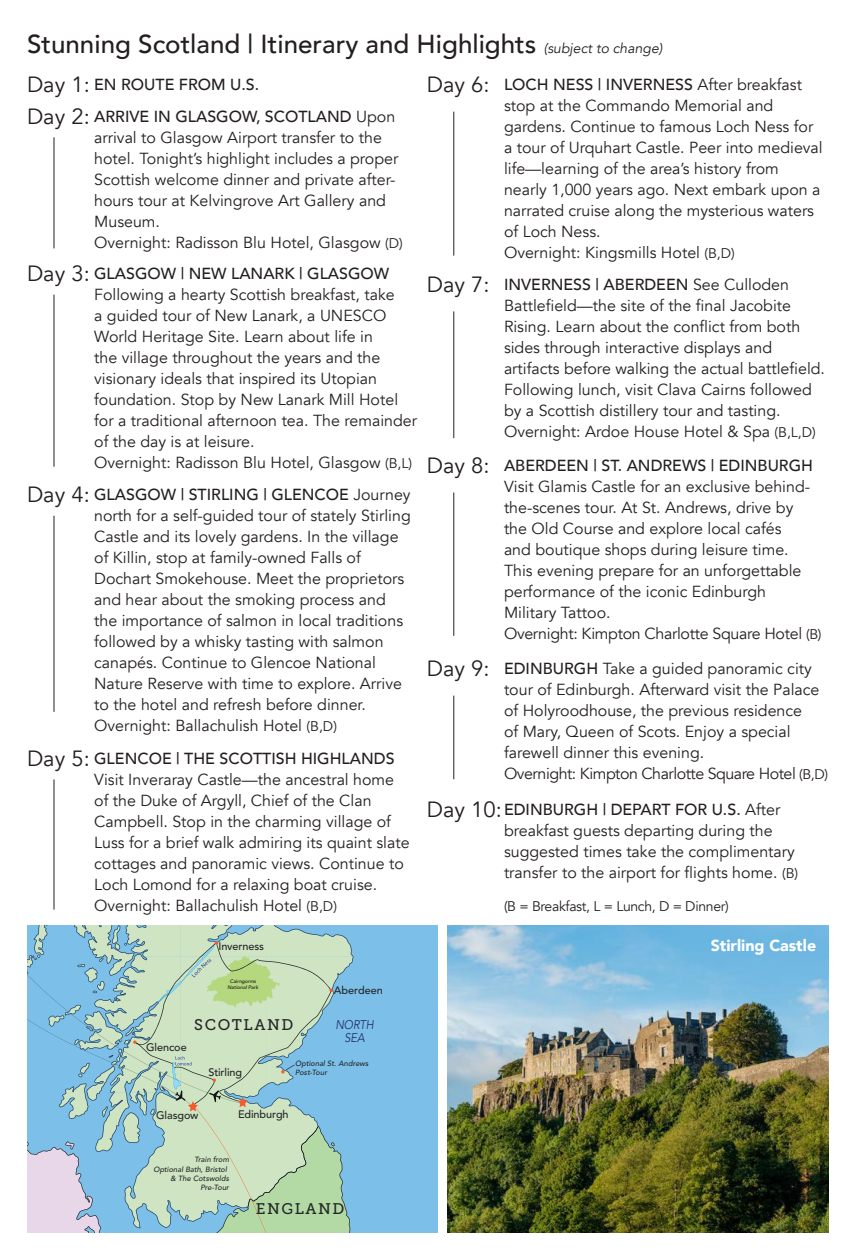
<style>
.page{position:relative;width:855px;height:1260px;background:#fff}
.page>*{position:absolute;margin:0;border:0;box-sizing:border-box;transform-origin:0 0}
.t1{font:500 26px "Avenir";color:#241f1f}
.t2{font:16px/21px "Avenir";color:#241f1f}
.t3{font:500 16px/31.6px "Avenir";color:#241f1f}
.t4{font:900 16px "Avenir";color:#fff}
.t5{font:15.4px "Museo Slab 500";letter-spacing:.1em;color:#242728}
.t6{font:14px "Avenir";letter-spacing:-.02em;color:#241f1f}
.t7{font:italic 12.6px/13.4px "Avenir";letter-spacing:-.01em;color:#263171;text-align:center;scale:.88 1}
.t8{font:500 10.8px "Avenir";letter-spacing:-.01em;color:#242728}
.t9{font:italic 500 7.6px/9.2px "Avenir";color:#242728}
.t10{font:italic 500 5px/5.8px "Avenir";color:#111213;text-align:center}
.s1{font-weight:400;font-style:italic;font-size:14px}
.s2{font-weight:400;font-size:22px}
.s3{font-weight:400}
.s4{font-size:14px}
.s5{font-size:22px}
.s6{font-weight:500}
</style>
<div class="page">
<div style="left:27px;top:925px;width:410px;height:308px;background:#7cc0ea"></div>
<svg style="left:27px;top:925px;width:327px;height:308px"></svg>
<img style="left:447px;top:925px;width:382px;height:308px">
<hr style="left:54px;top:137px;width:1px;height:111px;background:#241f1f">
<hr style="left:453px;top:112px;width:1px;height:144px;background:#241f1f">
<hr style="left:54px;top:295px;width:1px;height:172px;background:#241f1f">
<hr style="left:54px;top:516px;width:1px;height:196px;background:#241f1f">
<hr style="left:54px;top:779px;width:1px;height:131px;background:#241f1f">
<hr style="left:453px;top:311px;width:1px;height:127px;background:#241f1f">
<hr style="left:453px;top:493px;width:1px;height:143px;background:#241f1f">
<hr style="left:453px;top:696px;width:1px;height:83px;background:#241f1f">
<h1 class="t1" style="left:27px;top:21px;width:637px">Stunning Scotland | Itinerary and Highlights <span class="s1">(subject to change)</span></h1>
<p class="t3" style="left:27px;top:68px;width:370px"><span class="s2">Day 1:</span> EN ROUTE FROM U.S.<br><span class="s2">Day 2:</span> ARRIVE IN GLASGOW, SCOTLAND <span class="s3">Upon</span></p>
<p class="t2" style="left:94px;top:127px;width:310px">arrival to Glasgow Airport transfer to the hotel. Tonight’s highlight includes a proper Scottish welcome dinner and private after&shy;hours tour at Kelvingrove Art Gallery and Museum.<br>Overnight: Radisson Blu Hotel, Glasgow <span class="s4">(D)</span></p>
<p class="t2" style="left:504px;top:75px;width:320px;text-indent:-77px"><span class="s5">Day 6:</span> <span class="s6">LOCH NESS | INVERNESS</span> After breakfast stop at the Commando Memorial and gardens. Continue to famous Loch Ness for a tour of Urquhart Castle. Peer into medieval life—learning of the area’s history from nearly 1,000 years ago. Next embark upon a narrated cruise along the mysterious waters of Loch Ness.<br>Overnight: Kingsmills Hotel <span class="s4">(B,D)</span></p>
<p class="t2" style="left:94px;top:263px;width:324px;text-indent:-67px"><span class="s5">Day 3:</span> <span class="s6">GLASGOW | NEW LANARK | GLASGOW </span>Following a hearty Scottish breakfast, take<br>a guided tour of New Lanark, a UNESCO World Heritage Site. Learn about life in<br>the village throughout the years and the visionary ideals that inspired its Utopian foundation. Stop by New Lanark Mill Hotel for a traditional afternoon tea. The remainder of the day is at leisure.<br>Overnight: Radisson Blu Hotel, Glasgow <span class="s4">(B,L)</span></p>
<p class="t2" style="left:94px;top:485px;width:318px;text-indent:-67px"><span class="s5">Day 4:</span> <span class="s6">GLASGOW | STIRLING | GLENCOE</span> Journey north for a self-guided tour of stately Stirling Castle and its lovely gardens. In the village of Killin, stop at family-owned Falls of Dochart Smokehouse. Meet the proprietors and hear about the smoking process and the importance of salmon in local traditions followed by a whisky tasting with salmon canapés. Continue to Glencoe National Nature Reserve with time to explore. Arrive to the hotel and refresh before dinner.<br>Overnight: Ballachulish Hotel <span class="s4">(B,D)</span></p>
<p class="t2" style="left:94px;top:748px;width:317px;text-indent:-67px"><span class="s5">Day 5:</span> <span class="s6">GLENCOE | THE SCOTTISH HIGHLANDS </span>Visit Inveraray Castle—the ancestral home of the Duke of Argyll, Chief of the Clan Campbell. Stop in the charming village of Luss for a brief walk admiring its quaint slate cottages and panoramic views. Continue to Loch Lomond for a relaxing boat cruise.<br>Overnight: Ballachulish Hotel <span class="s4">(B,D)</span></p>
<p class="t8" style="left:219px;top:937px;width:47px">Inverness</p>
<p class="t10" style="left:228px;top:978px;width:32px">Cairngorms<br>National Park</p>
<p class="t8" style="left:334px;top:980px;width:50px">Aberdeen</p>
<p class="t8" style="left:146px;top:1037px;width:42px">Glencoe</p>
<p class="t5" style="left:194px;top:1016px;width:101px">SCOTLAND</p>
<p class="t7" style="left:335px;top:1018px;width:45px">NORTH<br>SEA</p>
<p class="t8" style="left:209px;top:1063px;width:35px">Stirling</p>
<p class="t9" style="left:295px;top:1059px;width:75px">Optional St. Andrews<br>Post-Tour</p>
<p class="t2" style="left:504px;top:274px;width:323px;text-indent:-77px"><span class="s5">Day 7:</span> <span class="s6">INVERNESS | ABERDEEN</span> See Culloden Battlefield—the site of the final Jacobite Rising. Learn about the conflict from both sides through interactive displays and artifacts before walking the actual battlefield.<br>Following lunch, visit Clava Cairns followed by a Scottish distillery tour and tasting.<br>Overnight: Ardoe House Hotel &amp; Spa <span class="s4">(B,L,D)</span></p>
<p class="t2" style="left:504px;top:455px;width:319px;text-indent:-77px"><span class="s5">Day 8:</span> <span class="s6">ABERDEEN | ST. ANDREWS | EDINBURGH </span>Visit Glamis Castle for an exclusive behind&shy;the-scenes tour. At St. Andrews, drive by<br>the Old Course and explore local cafés<br>and boutique shops during leisure time.<br>This evening prepare for an unforgettable performance of the iconic Edinburgh Military Tattoo.<br>Overnight: Kimpton Charlotte Square Hotel <span class="s4">(B)</span></p>
<p class="t2" style="left:504px;top:659px;width:326px;text-indent:-77px"><span class="s5">Day 9:</span> <span class="s6">EDINBURGH</span> Take a guided panoramic city tour of Edinburgh. Afterward visit the Palace of Holyroodhouse, the previous residence<br>of Mary, Queen of Scots. Enjoy a special farewell dinner this evening.<br>Overnight: Kimpton Charlotte Square Hotel <span class="s4">(B,D)</span></p>
<p class="t2" style="left:504px;top:799px;width:296px;text-indent:-77px"><span class="s5">Day 10:</span><span class="s6">EDINBURGH | DEPART FOR U.S.</span> After breakfast guests departing during the suggested times take the complimentary transfer to the airport for flights home. <span class="s4">(B)</span></p>
<p class="t6" style="left:504px;top:898px;width:226px">(B = Breakfast, L = Lunch, D = Dinner)</p>
<p class="t4" style="left:711px;top:932px;width:107px">Stirling Castle</p>
<p class="t8" style="left:156px;top:1105px;width:44px">Glasgow</p>
<p class="t8" style="left:238px;top:1105px;width:52px">Edinburgh</p>
<p class="t9" style="left:153px;top:1155px;width:77px;text-align:right">Train from<br>Optional Bath, Bristol &amp; The Cotswolds<br>Pre-Tour</p>
<p class="t5" style="left:256px;top:1200px;width:90px">ENGLAND</p>
</div>
